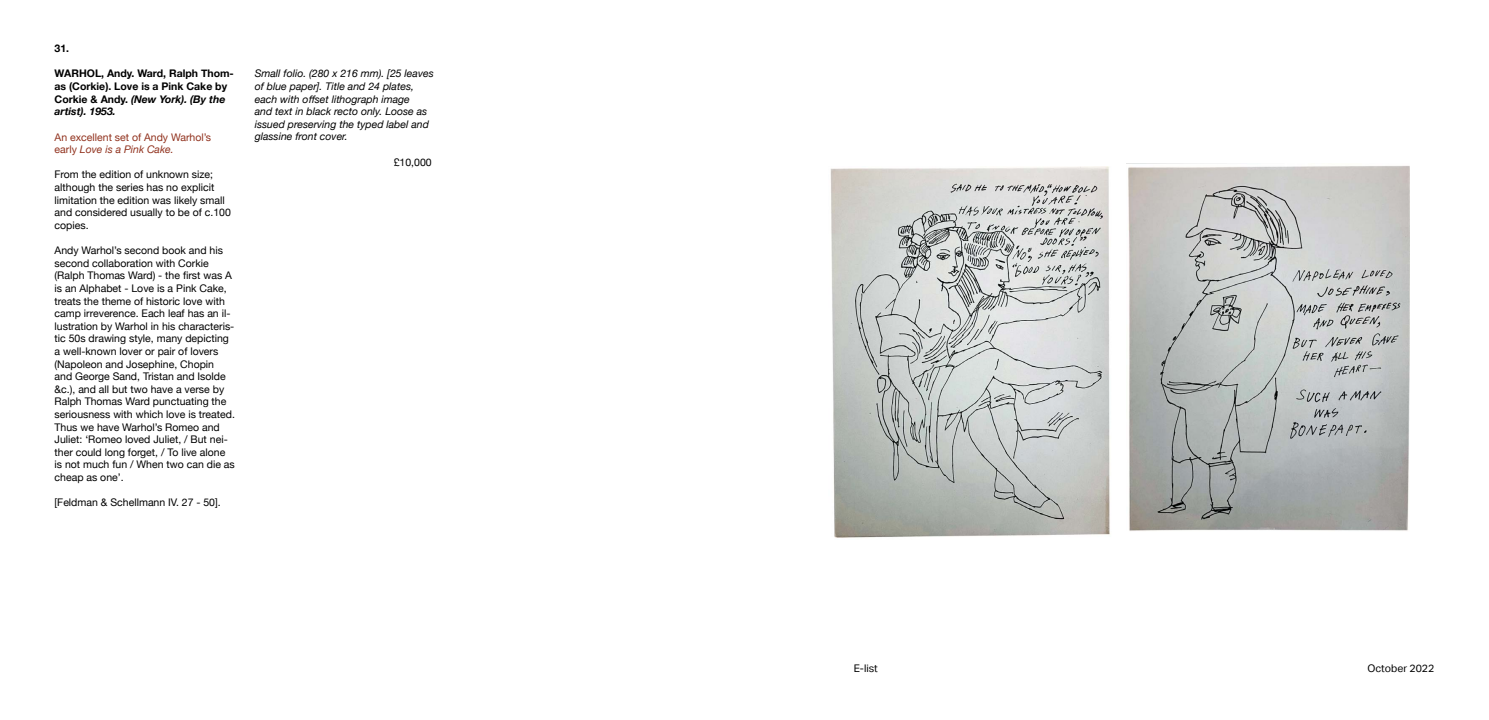
<style>
.page{position:relative;width:1489px;height:720px;background:#fff}
.page>*{position:absolute;margin:0;border:0;box-sizing:border-box;transform-origin:0 0}
.t1{font:10.5px/12.6px "Helvetica Neue";color:#000}
.t2{font:italic 10.5px/12.6px "Helvetica Neue";color:#000}
.t3{font:700 10.5px/12.6px "Helvetica Neue";color:#000}
.t4{font:10.5px/12.6px "Helvetica Neue";color:#91321e}
.t5{font:10.5px "Aktiv Grotesk";color:#000}
.s1{font-style:italic}
</style>
<div class="page">
<img style="left:830px;top:167px;width:280px;height:371px">
<img style="left:1126px;top:163px;width:283px;height:368px">
<p class="t3" style="left:55px;top:42px;width:16px">31.</p>
<p class="t3" style="left:55px;top:68px;width:181px">WARHOL, Andy. Ward, Ralph Thom&shy;as (Corkie). Love is a Pink Cake by<br>Corkie &amp; Andy. <span class="s1">(New York). (By the artist). 1953.</span></p>
<p class="t4" style="left:55px;top:131px;width:158px">An excellent set of Andy Warhol’s early <span class="s1">Love is a Pink Cake.</span></p>
<p class="t1" style="left:55px;top:169px;width:178px">From the edition of unknown size; although the series has no explicit limitation the edition was likely small and considered usually to be of c.100 copies.</p>
<p class="t1" style="left:55px;top:244px;width:182px">Andy Warhol’s second book and his second collaboration with Corkie (Ralph Thomas Ward) - the first was A is an Alphabet - Love is a Pink Cake, treats the theme of historic love with camp irreverence. Each leaf has an il&shy;lustration by Warhol in his characteris&shy;tic 50s drawing style, many depicting a well-known lover or pair of lovers (Napoleon and Josephine, Chopin<br>and George Sand, Tristan and Isolde &amp;c.), and all but two have a verse by Ralph Thomas Ward punctuating the seriousness with which love is treated.<br>Thus we have Warhol’s Romeo and Juliet: ‘Romeo loved Juliet, / But nei&shy;ther could long forget, / To live alone is not much fun / When two can die as cheap as one’.</p>
<p class="t1" style="left:55px;top:496px;width:168px">[Feldman &amp; Schellmann IV. 27 - 50].</p>
<p class="t2" style="left:255px;top:68px;width:180px">Small folio. (280 x 216 mm). [25 leaves of blue paper]. Title and 24 plates, each with offset lithograph image<br>and text in black recto only. Loose as issued preserving the typed label and glassine front cover.</p>
<p class="t1" style="left:394px;top:156px;width:39px">£10,000</p>
<p class="t5" style="left:853px;top:661px;width:26px">E-list</p>
<p class="t5" style="left:1367px;top:661px;width:69px">October 2022</p>
</div>
